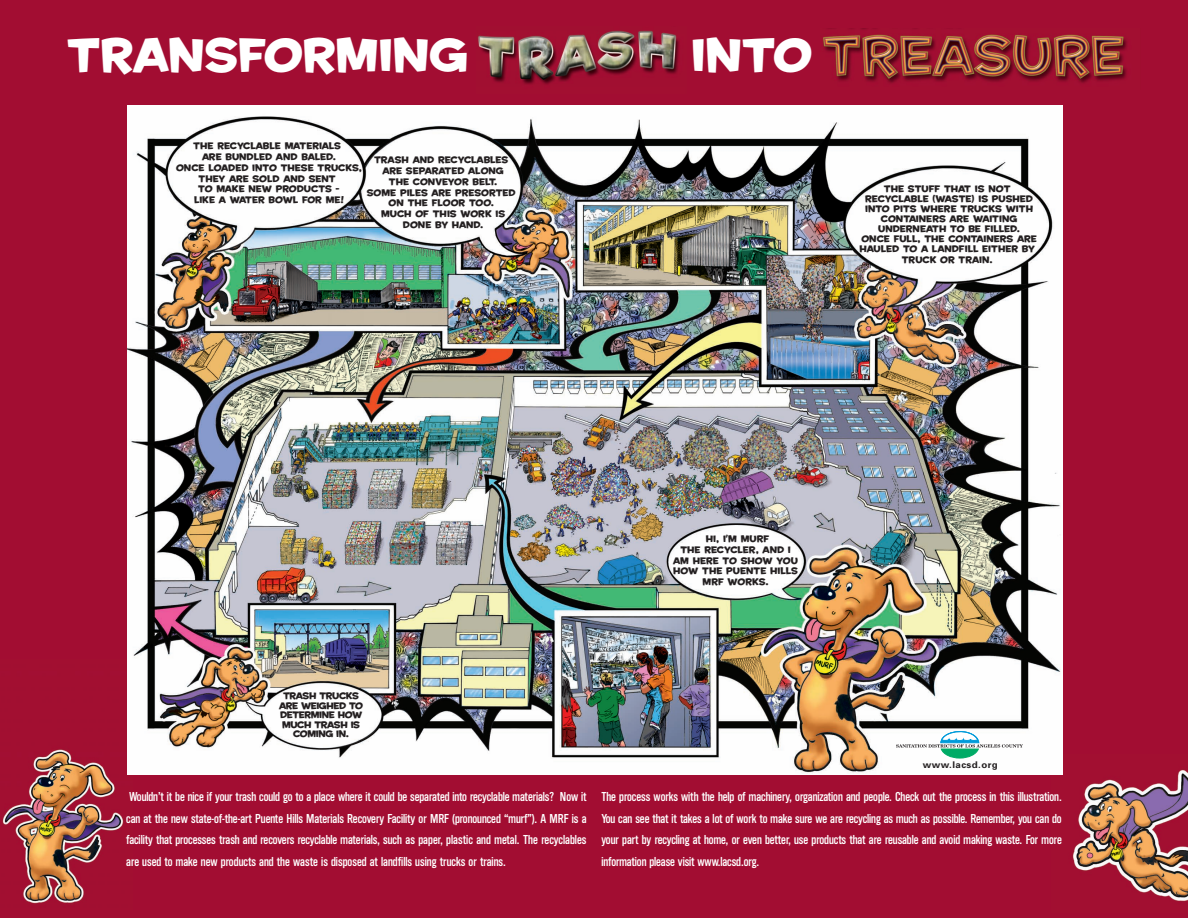
<style>
.page{position:relative;width:1188px;height:918px;background:#a20d32}
.page>*{position:absolute;margin:0;border:0;box-sizing:border-box;transform-origin:0 0}
.t1{font:44.47px "Housearama Kingpin";color:#fff}
.t2{font:12.38px/21.7px "Cg Alpin Gth No 3";letter-spacing:-.005em;color:#fff;text-align:justify}
.t3{font:700 9.23px "Univers";letter-spacing:.045em;color:#231f20;scale:1.05 1}
.t4{font:9.07px/10.9px "Housearama Kingpin";color:#231f20;text-align:center}
.t5{font:9.07px/9.6px "Housearama Kingpin";letter-spacing:-.045em;color:#231f20;text-align:center}
</style>
<div class="page">
<img style="left:478px;top:30px;width:201px;height:55px">
<img style="left:823px;top:29px;width:304px;height:54px">
<img style="left:2px;top:660px;width:131px;height:244px">
<img style="left:1052px;top:769px;width:136px;height:133px">
<img style="left:128px;top:106px;width:935px;height:668px">
<svg style="left:896px;top:728px;width:127px;height:30px;background:#d1e5e3"></svg>
<h1 class="t1" style="left:67px;top:29px;width:403px">TRANSFORMING</h1>
<h1 class="t1" style="left:691px;top:29px;width:122px">INTO</h1>
<p class="t4" style="left:176px;top:140px;width:187px">THE RECYCLABLE MATERIALS<br>ARE BUNDLED AND BALED.<br>ONCE LOADED INTO THESE TRUCKS,<br>THEY ARE SOLD AND SENT<br>TO MAKE NEW PRODUCTS -<br>LIKE A WATER BOWL FOR ME!</p>
<p class="t4" style="left:367px;top:154px;width:150px">TRASH AND RECYCLABLES<br>ARE SEPARATED ALONG<br>THE CONVEYOR BELT.<br>SOME PILES ARE PRESORTED<br>ON THE FLOOR TOO.<br>MUCH OF THIS WORK IS<br>DONE BY HAND.</p>
<p class="t4" style="left:860px;top:184px;width:179px;line-height:10.1px">THE STUFF THAT IS NOT<br>RECYCLABLE (WASTE) IS PUSHED<br>INTO PITS WHERE TRUCKS WITH<br>CONTAINERS ARE WAITING<br>UNDERNEATH TO BE FILLED.<br>ONCE FULL, THE CONTAINERS ARE<br>HAULED TO A LANDFILL EITHER BY<br>TRUCK OR TRAIN.</p>
<p class="t5" style="left:279px;top:691px;width:85px">TRASH TRUCKS<br>ARE WEIGHED TO<br>DETERMINE HOW<br>MUCH TRASH IS<br>COMING IN.</p>
<p class="t4" style="left:673px;top:533px;width:126px">HI, I’M MURF<br>THE RECYCLER, AND I<br>AM HERE TO SHOW YOU<br>HOW THE PUENTE HILLS<br>MRF WORKS.</p>
<p class="t3" style="left:923px;top:761px;width:73px">www.lacsd.org</p>
<p class="t2" style="left:126px;top:787px;width:462px">Wouldn’t it be nice if your trash could go to a place where it could be separated into recyclable materials? Now it can at the new state-of-the-art Puente Hills Materials Recovery Facility or MRF (pronounced “murf”). A MRF is a facility that processes trash and recovers recyclable materials, such as paper, plastic and metal. The recyclables are used to make new products and the waste is disposed at landfills using trucks or trains.</p>
<p class="t2" style="left:601px;top:787px;width:462px">The process works with the help of machinery, organization and people. Check out the process in this illustration.<br>You can see that it takes a lot of work to make sure we are recycling as much as possible. Remember, you can do your part by recycling at home, or even better, use products that are reusable and avoid making waste. For more information please visit www.lacsd.org.</p>
</div>
